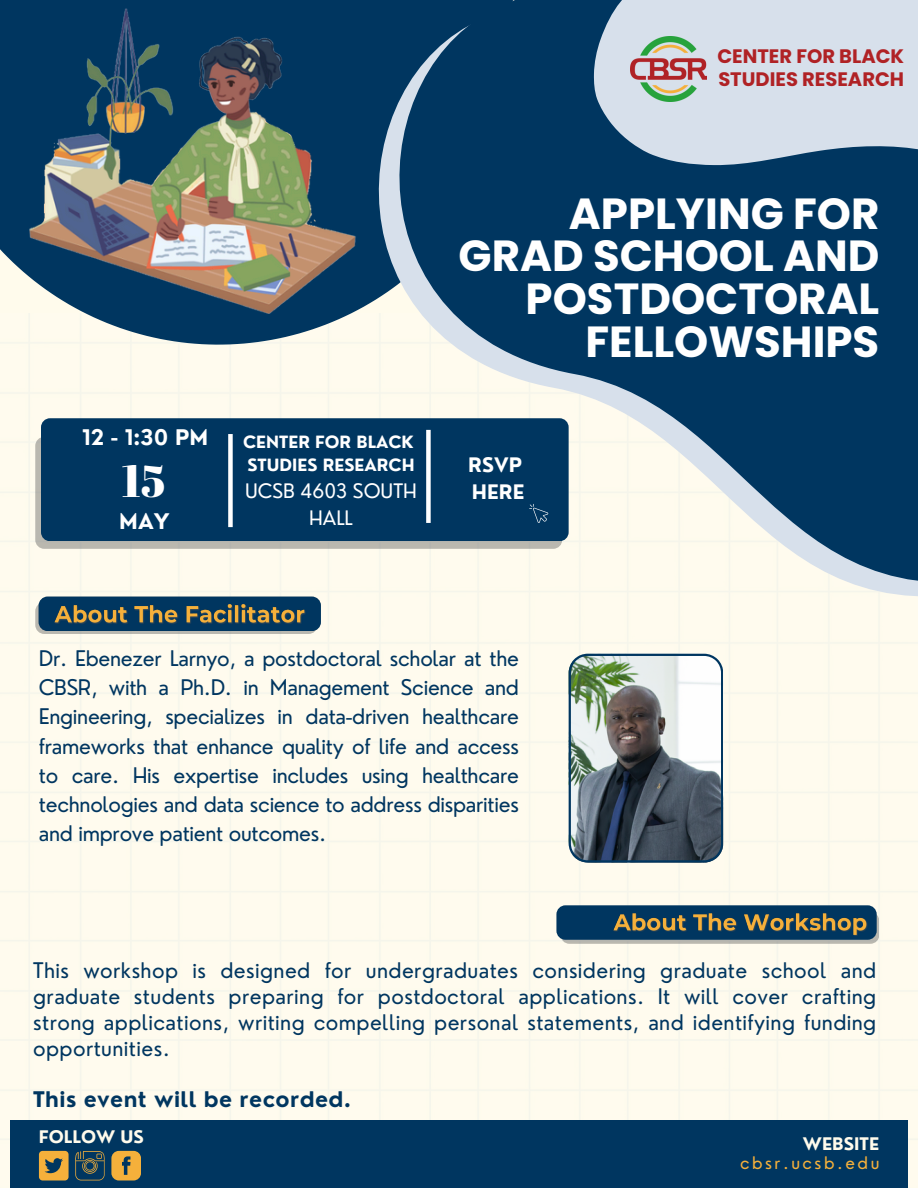
<style>
.page{position:relative;width:918px;height:1188px;background:#fff}
.page>*{position:absolute;margin:0;border:0;box-sizing:border-box;transform-origin:0 0}
.t1{font:45px "Abril Fatface";color:#fff}
.t2{font:700 43.5px/42.8px "Poppins";color:#fff;text-align:right}
.t3{font:21px/29.2px "Nourd";color:#003660;text-align:justify}
.t4{font:700 21px "Nourd";letter-spacing:.02em;color:#003660}
.t5{font:700 21px "Nourd";color:#fff}
.t6{font:700 19.5px/22.5px "Poppins";color:#b02225}
.t7{font:19.5px/27px "Nourd";color:#fff;text-align:center}
.t8{font:700 19.5px/27px "Nourd";color:#fff}
.t9{font:700 16.95px "Nourd";color:#fffbec}
.t10{font:16.95px "Nourd";letter-spacing:.15em;color:#f5b03b}
.t11{font:700 16.5px "Nourd";color:#fff}
</style>
<div class="page">
<div style="left:0;top:355px;width:918px;height:833px;background:#fffbee"></div>
<svg style="left:0;top:0;width:329px;height:355px;fill:#fcf9ec"></svg>
<div style="left:10px;top:1121px;width:898px;height:67px;background:#003660"></div>
<div style="left:35px;top:437px;width:527px;height:112px;background:#bab8af;border-radius:9px"></div>
<div style="left:560px;top:912px;width:319px;height:32px;background:#b7b6af;border-radius:9px"></div>
<div style="left:329px;top:0;width:589px;height:674px;background:#fffbee"></div>
<svg style="left:349px;top:0;width:569px;height:661px;fill:#003660"></svg>
<div style="left:556px;top:905px;width:321px;height:35px;background:#003660;border-radius:9px"></div>
<svg style="left:594px;top:0;width:324px;height:168px;fill:#d7e0eb"></svg>
<img style="left:630px;top:36px;width:77px;height:65px">
<div style="left:35px;top:602px;width:283px;height:32px;background:#bab8b0;border-radius:9px"></div>
<div style="left:39px;top:597px;width:282px;height:34px;background:#003660;border-radius:9px"></div>
<div style="left:41px;top:418px;width:527px;height:123px;background:#003660;border-radius:9px"></div>
<div style="left:228px;top:434px;width:5px;height:93px;background:#fff"></div>
<div style="left:426px;top:430px;width:5px;height:93px;background:#fff"></div>
<svg style="left:529px;top:504px;width:19px;height:19px"></svg>
<img style="left:569px;top:654px;width:154px;height:209px">
<svg style="left:39px;top:1151px;width:29px;height:29px"></svg>
<svg style="left:75px;top:1151px;width:29px;height:29px"></svg>
<svg style="left:111px;top:1151px;width:30px;height:29px"></svg>
<img style="left:0;top:2px;width:364px;height:311px">
<img style="left:613px;top:913px;width:255px;height:23px">
<img style="left:54px;top:604px;width:252px;height:20px">
<p class="t6" style="left:717px;top:45px;width:188px">CENTER FOR BLACK<br>STUDIES RESEARCH</p>
<p class="t5" style="left:82px;top:424px;width:127px">12 - 1:30 PM</p>
<h5 class="t1" style="left:122px;top:449px;width:45px">15</h5>
<p class="t5" style="left:119px;top:508px;width:52px">MAY</p>
<p class="t11" style="left:243px;top:432px;width:172px">CENTER FOR BLACK</p>
<p class="t11" style="left:247px;top:454px;width:169px">STUDIES RESEARCH</p>
<p class="t7" style="left:245px;top:478px;width:173px">UCSB 4603 SOUTH<br>HALL</p>
<h5 class="t2" style="left:459px;top:192px;width:422px">APPLYING FOR<br>GRAD SCHOOL AND<br>POSTDOCTORAL<br>FELLOWSHIPS</h5>
<p class="t8" style="left:468px;top:452px;width:58px">RSVP<br>HERE</p>
<h1 class="t3" style="left:39px;top:643px;width:482px">Dr. Ebenezer Larnyo, a postdoctoral scholar at the CBSR, with a Ph.D. in Management Science and Engineering, specializes in data-driven healthcare frameworks that enhance quality of life and access to care. His expertise includes using healthcare technologies and data science to address disparities and improve patient outcomes.</h1>
<p class="t3" style="left:33px;top:957px;width:845px;line-height:25.8px">This workshop is designed for undergraduates considering graduate school and graduate students preparing for postdoctoral applications. It will cover crafting strong applications, writing compelling personal statements, and identifying funding opportunities.</p>
<p class="t4" style="left:33px;top:1086px;width:320px">This event will be recorded.</p>
<h2 class="t9" style="left:39px;top:1126px;width:107px">FOLLOW US</h2>
<h2 class="t9" style="left:803px;top:1133px;width:78px">WEBSITE</h2>
<p class="t10" style="left:740px;top:1152px;width:141px">cbsr.ucsb.edu</p>
</div>
